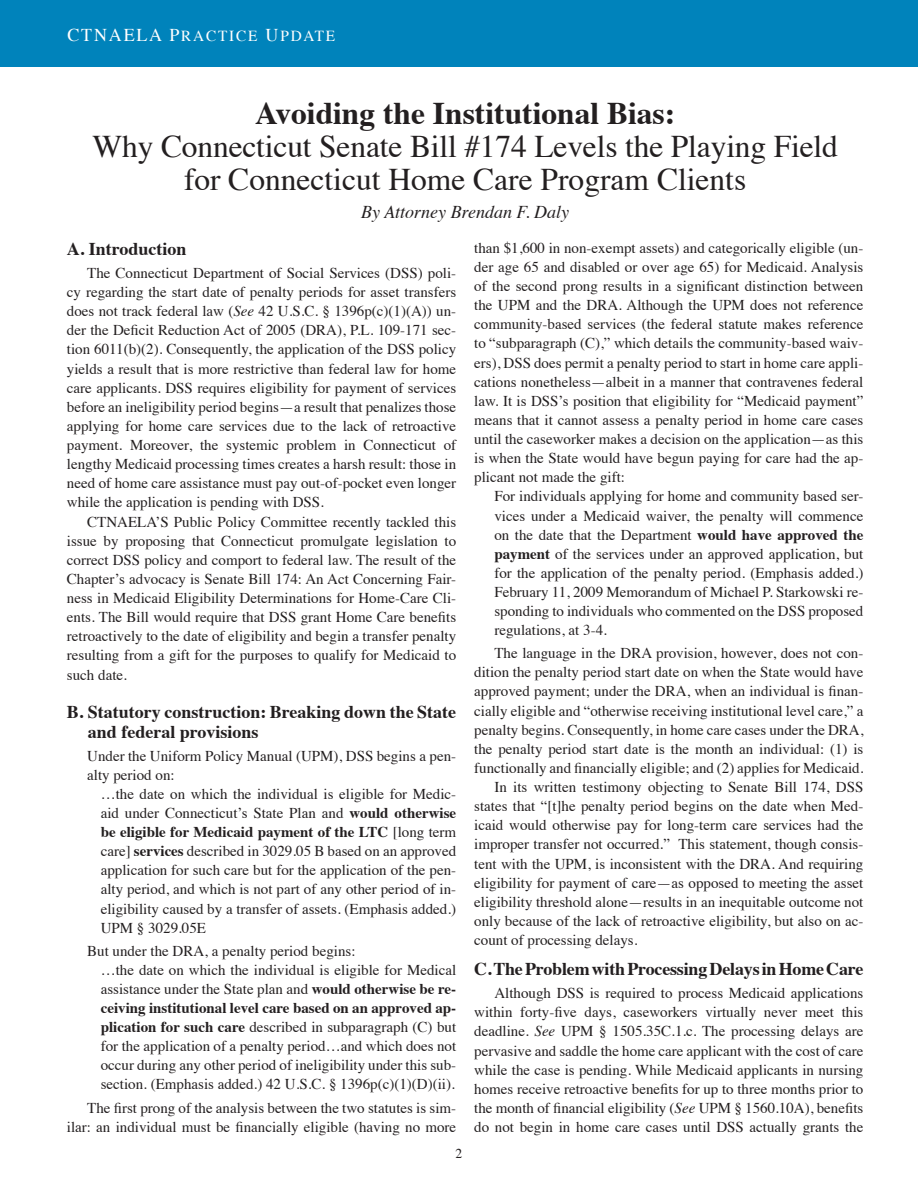
<style>
.page{position:relative;width:918px;height:1188px;background:#fff}
.page>*{position:absolute;margin:0;border:0;box-sizing:border-box;transform-origin:0 0}
.t1{font:31.5px/33px "Times";letter-spacing:-.005em;color:#231f20;text-align:center}
.t2{font:700 18px/19.5px "Times";color:#231f20}
.t3{font:italic 18px "Times";color:#231f20}
.t4{font:15.3px "Times Roman SC850";letter-spacing:.12em;color:#fff}
.t5{font:15px/19.2px "Times";color:#231f20;text-align:justify}
.t6{font:13.5px "Times";color:#231f20}
.s1{font-family:"Times";font-size:18px}
.s2{font-size:18px}
.s3{font-weight:700}
.s4{font-style:italic}
</style>
<div class="page">
<div style="left:0;top:0;width:918px;height:67px;background:#0083bb"></div>
<p class="t4" style="left:68px;top:21px;width:269px"><span class="s1">CTNAELA</span> <span class="s2">P</span>RACTICE <span class="s2">U</span>PDATE</p>
<p class="t1" style="left:93px;top:94px;width:747px"><span class="s3">Avoiding the Institutional Bias:<br></span>Why Connecticut Senate Bill #174 Levels the Playing Field for Connecticut Home Care Program Clients</p>
<p class="t3" style="left:361px;top:196px;width:210px">By Attorney Brendan F. Daly</p>
<p class="t2" style="left:67px;top:237px;width:121px">A. Introduction</p>
<p class="t5" style="left:67px;top:262px;width:391px;text-indent:20px">The Connecticut Department of Social Services (DSS) poli&shy;cy regarding the start date of penalty periods for asset transfers does not track federal law (<span class="s4">See</span> 42 U.S.C. § 1396p(c)(1)(A)) un&shy;der the Deficit Reduction Act of 2005 (DRA), P.L. 109-171 sec&shy;tion 6011(b)(2). Consequently, the application of the DSS policy yields a result that is more restrictive than federal law for home care applicants. DSS requires eligibility for payment of services before an ineligibility period begins—a result that penalizes those applying for home care services due to the lack of retroactive payment. Moreover, the systemic problem in Connecticut of lengthy Medicaid processing times creates a harsh result: those in need of home care assistance must pay out-of-pocket even longer while the application is pending with DSS.</p>
<p class="t5" style="left:67px;top:511px;width:391px;text-indent:20px">CTNAELA’S Public Policy Committee recently tackled this issue by proposing that Connecticut promulgate legislation to correct DSS policy and comport to federal law. The result of the Chapter’s advocacy is Senate Bill 174: An Act Concerning Fair&shy;ness in Medicaid Eligibility Determinations for Home-Care Cli&shy;ents. The Bill would require that DSS grant Home Care benefits retroactively to the date of eligibility and begin a transfer penalty resulting from a gift for the purposes to qualify for Medicaid to such date.</p>
<p class="t2" style="left:88px;top:700px;width:370px;text-indent:-21px">B. Statutory construction: Breaking down the State and federal provisions</p>
<p class="t5" style="left:87px;top:745px;width:370px">Under the Uniform Policy Manual (UPM), DSS begins a pen&shy;alty period on:</p>
<p class="t5" style="left:101px;top:783px;width:357px">…the date on which the individual is eligible for Medic&shy;aid under Connecticut’s State Plan and <span class="s3">would otherwise be eligible for Medicaid payment of the LTC</span> [long term care] <span class="s3">services</span> described in 3029.05 B based on an approved application for such care but for the application of the pen&shy;alty period, and which is not part of any other period of in&shy;eligibility caused by a transfer of assets. (Emphasis added.)<br>UPM § 3029.05E</p>
<p class="t5" style="left:87px;top:940px;width:270px">But under the DRA, a penalty period begins:</p>
<p class="t5" style="left:101px;top:959px;width:357px">…the date on which the individual is eligible for Medical assistance under the State plan and <span class="s3">would otherwise be re&shy;ceiving institutional level care based on an approved ap&shy;plication for such care</span> described in subparagraph (C) but for the application of a penalty period…and which does not occur during any other period of ineligibility under this sub&shy;section. (Emphasis added.) 42 U.S.C. § 1396p(c)(1)(D)(ii).</p>
<p class="t5" style="left:67px;top:1097px;width:391px;text-align:right">The first prong of the analysis between the two statutes is sim&shy;ilar: an individual must be financially eligible (having no more</p>
<p class="t6" style="left:456px;top:1140px;width:8px">2</p>
<p class="t5" style="left:474px;top:237px;width:391px">than $1,600 in non-exempt assets) and categorically eligible (un&shy;der age 65 and disabled or over age 65) for Medicaid. Analysis of the second prong results in a significant distinction between the UPM and the DRA. Although the UPM does not reference community-based services (the federal statute makes reference to “subparagraph (C),” which details the community-based waiv&shy;ers), DSS does permit a penalty period to start in home care appli&shy;cations nonetheless—albeit in a manner that contravenes federal law. It is DSS’s position that eligibility for “Medicaid payment” means that it cannot assess a penalty period in home care cases until the caseworker makes a decision on the application—as this is when the State would have begun paying for care had the ap&shy;plicant not made the gift:</p>
<p class="t5" style="left:494px;top:485px;width:371px">For individuals applying for home and community based ser&shy;vices under a Medicaid waiver, the penalty will commence on the date that the Department <span class="s3">would have approved the payment</span> of the services under an approved application, but for the application of the penalty period. (Emphasis added.)<br>February 11, 2009 Memorandum of Michael P. Starkowski re&shy;sponding to individuals who commented on the DSS proposed regulations, at 3-4.</p>
<p class="t5" style="left:474px;top:642px;width:391px;text-indent:20px">The language in the DRA provision, however, does not con&shy;dition the penalty period start date on when the State would have approved payment; under the DRA, when an individual is finan&shy;cially eligible and “otherwise receiving institutional level care,” a penalty begins. Consequently, in home care cases under the DRA, the penalty period start date is the month an individual: (1) is functionally and financially eligible; and (2) applies for Medicaid.</p>
<p class="t5" style="left:474px;top:776px;width:391px;text-indent:20px">In its written testimony objecting to Senate Bill 174, DSS states that “[t]he penalty period begins on the date when Med&shy;icaid would otherwise pay for long-term care services had the improper transfer not occurred.” This statement, though consis&shy;tent with the UPM, is inconsistent with the DRA. And requiring eligibility for payment of care—as opposed to meeting the asset eligibility threshold alone—results in an inequitable outcome not only because of the lack of retroactive eligibility, but also on ac&shy;count of processing delays.</p>
<p class="t2" style="left:474px;top:958px;width:391px">C. The Problem with Processing Delays in Home Care</p>
<p class="t5" style="left:474px;top:982px;width:391px;text-indent:20px">Although DSS is required to process Medicaid applications within forty-five days, caseworkers virtually never meet this deadline. <span class="s4">See</span> UPM § 1505.35C.1.c. The processing delays are pervasive and saddle the home care applicant with the cost of care while the case is pending. While Medicaid applicants in nursing homes receive retroactive benefits for up to three months prior to the month of financial eligibility (<span class="s4">See</span> UPM § 1560.10A), benefits do not begin in home care cases until DSS actually grants the</p>
</div>
